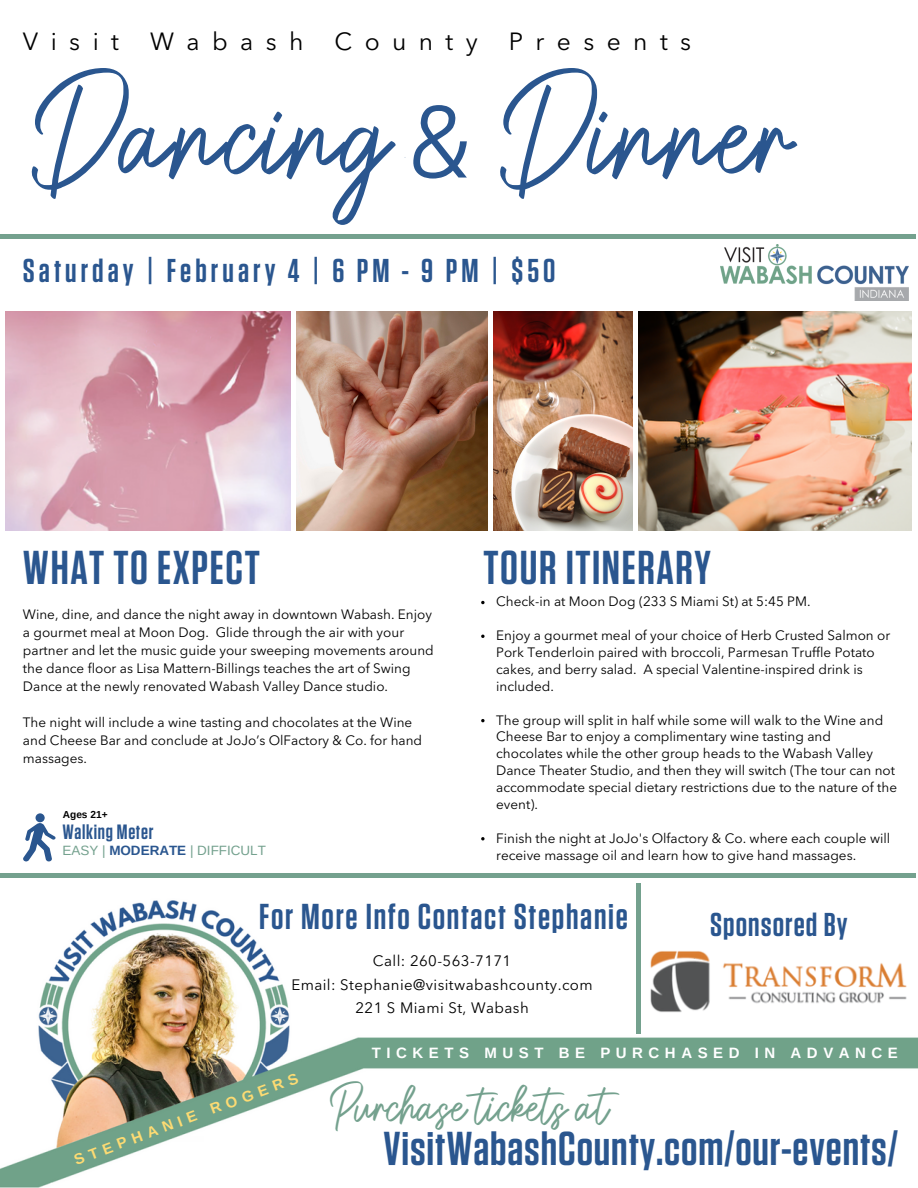
<style>
.page{position:relative;width:918px;height:1188px;background:#fff}
.page>*{position:absolute;margin:0;border:0;box-sizing:border-box;transform-origin:0 0}
.t1{font:91.65px "Gatteway Signature";letter-spacing:.025em;color:#2a568f}
.t2{font:italic 91.65px "Cooper Hewitt";color:#2a568f}
.t3{font:600 47.4px "Tungsten";letter-spacing:.02em;color:#2a568f}
.t4{font:600 36px "Tungsten";letter-spacing:.05em;color:#2a568f}
.t5{font:35.25px "Gatteway Signature";color:#74a18e}
.t6{font:600 33px "Tungsten";letter-spacing:.125em;color:#2a568f}
.t7{font:600 33px "Tungsten";letter-spacing:.035em;color:#2a568f}
.t8{font:24.6px "Avenir Next LT Pro";letter-spacing:.505em;color:#000}
.t9{font:600 20.7px "Tungsten";letter-spacing:.035em;color:#2a568f}
.t10{font:15px/23.7px "Avenir Next LT Pro";letter-spacing:.03em;color:#000;text-align:center}
.t11{font:700 15px "Arimo";letter-spacing:.37em;color:#fff}
.t12{font:700 15px "Arimo";color:#fddb73}
.t13{font:13.5px/16.8px "Avenir Next LT Pro";color:#000}
.t14{font:13.5px "Arimo";color:#74a18e}
.t15{font:700 10.2px "Arimo";color:#000}
.s1{font-weight:700;color:#2a568f}
</style>
<div class="page">
<img style="left:0;top:265px;width:918px;height:923px">
<img style="left:638px;top:310px;width:274px;height:221px">
<img style="left:492px;top:310px;width:141px;height:221px">
<img style="left:297px;top:310px;width:191px;height:221px">
<img style="left:4px;top:310px;width:287px;height:221px">
<div style="left:291px;top:303px;width:5px;height:236px;background:#fff"></div>
<hr style="left:0;top:531px;width:918px;height:4px;background:#fff">
<hr style="left:0;top:308px;width:4px;height:228px;background:#fff">
<div style="left:912px;top:310px;width:5px;height:226px;background:#fff"></div>
<hr style="left:0;top:873px;width:916px;height:4px;background:#74a18e">
<div style="left:0;top:234px;width:916px;height:5px;background:#74a18e"></div>
<hr style="left:488px;top:303px;width:4px;height:236px;background:#fff">
<hr style="left:634px;top:303px;width:4px;height:236px;background:#fff">
<hr style="left:0;top:306px;width:918px;height:4px;background:#fff">
<div style="left:35px;top:813px;width:10px;height:9px;background:#2a568f;border-radius:50%"></div>
<svg style="left:23px;top:823px;width:33px;height:39px"></svg>
<div style="left:636px;top:883px;width:5px;height:151px;background:#74a18e"></div>
<img style="left:720px;top:244px;width:188px;height:57px">
<img style="left:649px;top:949px;width:259px;height:66px">
<svg style="left:481px;top:601px;width:4px;height:3px"></svg>
<svg style="left:481px;top:635px;width:4px;height:3px"></svg>
<svg style="left:481px;top:719px;width:4px;height:3px"></svg>
<svg style="left:481px;top:837px;width:4px;height:3px"></svg>
<h3 class="t8" style="left:23px;top:32px;width:98px">Visit</h3>
<h3 class="t8" style="left:150px;top:32px;width:155px">Wabash</h3>
<h3 class="t8" style="left:334px;top:32px;width:145px">County</h3>
<h3 class="t8" style="left:509px;top:32px;width:184px">Presents</h3>
<h1 class="t1" style="left:32px;top:88px;width:761px">Dancing Dinner</h1>
<h1 class="t2" style="left:412px;top:109px;width:62px">&amp;</h1>
<h3 class="t6" style="left:23px;top:256px;width:534px">Saturday | February 4 | 6 PM - 9 PM | $50</h3>
<h2 class="t3" style="left:23px;top:546px;width:238px">WHAT TO EXPECT</h2>
<h2 class="t3" style="left:484px;top:546px;width:229px">TOUR ITINERARY</h2>
<p class="t13" style="left:23px;top:606px;width:412px;line-height:18px">Wine, dine, and dance the night away in downtown Wabash. Enjoy a gourmet meal at Moon Dog. Glide through the air with your partner and let the music guide your sweeping movements around the dance floor as Lisa Mattern-Billings teaches the art of Swing Dance at the newly renovated Wabash Valley Dance studio.</p>
<p class="t13" style="left:23px;top:714px;width:401px;line-height:18px">The night will include a wine tasting and chocolates at the Wine and Cheese Bar and conclude at JoJo’s OlFactory &amp; Co. for hand massages.</p>
<p class="t15" style="left:63px;top:809px;width:46px">Ages 21+</p>
<h3 class="t9" style="left:62px;top:823px;width:92px">Walking Meter</h3>
<p class="t14" style="left:62px;top:843px;width:205px">EASY | <span class="s1">MODERATE</span> | DIFFICULT</p>
<p class="t13" style="left:496px;top:595px;width:316px">Check-in at Moon Dog (233 S Miami St) at 5:45 PM.</p>
<p class="t13" style="left:496px;top:628px;width:396px">Enjoy a gourmet meal of your choice of Herb Crusted Salmon or Pork Tenderloin paired with broccoli, Parmesan Truffle Potato cakes, and berry salad. A special Valentine-inspired drink is included.</p>
<p class="t13" style="left:496px;top:713px;width:402px">The group will split in half while some will walk to the Wine and Cheese Bar to enjoy a complimentary wine tasting and chocolates while the other group heads to the Wabash Valley Dance Theater Studio, and then they will switch (The tour can not accommodate special dietary restrictions due to the nature of the event).</p>
<p class="t13" style="left:496px;top:831px;width:396px">Finish the night at JoJo's Olfactory &amp; Co. where each couple will receive massage oil and learn how to give hand massages.</p>
<h3 class="t4" style="left:259px;top:900px;width:370px">For More Info Contact Stephanie</h3>
<p class="t10" style="left:291px;top:950px;width:303px">Call: 260-563-7171<br>Email: Stephanie@visitwabashcounty.com<br>221 S Miami St, Wabash</p>
<p class="t11" style="left:372px;top:1044px;width:528px">TICKETS MUST BE PURCHASED IN ADVANCE</p>
<p class="t12" style="left:72px;top:1152px;width:239px;rotate:-20deg">STEPHANIE ROGERS</p>
<h3 class="t7" style="left:710px;top:909px;width:139px">Sponsored By</h3>
<h3 class="t5" style="left:330px;top:1089px;width:299px">Purchase tickets at</h3>
<h2 class="t3" style="left:383px;top:1127px;width:516px">VisitWabashCounty.com/our-events/</h2>
</div>
